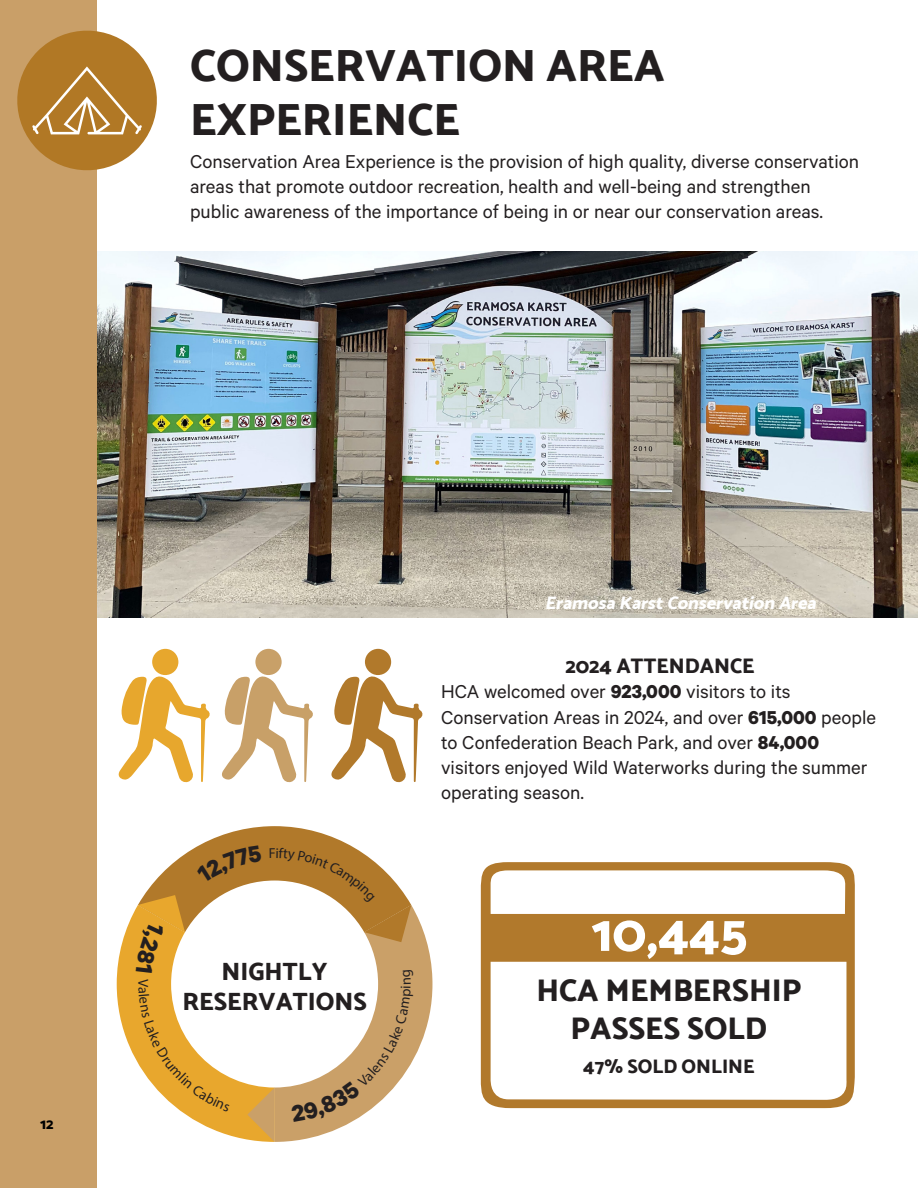
<style>
.page{position:relative;width:918px;height:1188px;background:#fff}
.page>*{position:absolute;margin:0;border:0;box-sizing:border-box;transform-origin:0 0}
.good_2023_title{font:800 45px "Catamaran";color:#231f20}
.t1{font:800 31.2px/37.5px "Catamaran";color:#231f20;text-align:center}
.t2{font:800 24.9px "Catamaran";color:#231f20}
.t3{font:21px/25.2px "Calibre";color:#231f20}
.t4{font:800 21px "Catamaran";color:#231f20}
.t5{font:800 19.5px "Catamaran";color:#231f20}
.t6{font:italic 800 18px "Catamaran";color:#fff}
.t7{font:800 15px "Catamaran";color:#000}
.s1{font-weight:700}
</style>
<div class="page">
<img style="left:97px;top:251px;width:821px;height:367px">
<div style="left:0;top:0;width:97px;height:1188px;background:#c99f68"></div>
<svg style="left:17px;top:30px;width:140px;height:141px"></svg>
<svg style="left:118px;top:676px;width:92px;height:107px"></svg>
<div style="left:152px;top:649px;width:26px;height:26px;background:#e7a72d;border-radius:50%"></div>
<svg style="left:222px;top:676px;width:91px;height:107px"></svg>
<div style="left:255px;top:649px;width:27px;height:26px;background:#c8a068;border-radius:50%"></div>
<svg style="left:331px;top:676px;width:92px;height:107px"></svg>
<div style="left:365px;top:649px;width:26px;height:26px;background:#b1792b;border-radius:50%"></div>
<svg style="left:481px;top:862px;width:374px;height:246px"></svg>
<svg style="left:592px;top:920px;width:154px;height:39px"></svg>
<svg style="left:117px;top:826px;width:315px;height:316px"></svg>
<p class="good_2023_title" style="left:190px;top:39px;width:476px">CONSERVATION AREA</p>
<p class="good_2023_title" style="left:190px;top:93px;width:271px">EXPERIENCE</p>
<p class="t3" style="left:190px;top:148px;width:671px">Conservation Area Experience is the provision of high quality, diverse conservation areas that promote outdoor recreation, health and well-being and strengthen public awareness of the importance of being in or near our conservation areas.</p>
<p class="t7" style="left:40px;top:1115px;width:15px">12</p>
<p class="t2" style="left:222px;top:957px;width:107px">NIGHTLY</p>
<p class="t2" style="left:182px;top:987px;width:186px">RESERVATIONS</p>
<p class="t6" style="left:545px;top:592px;width:278px">EramosaKarstConservation Area</p>
<p class="t4" style="left:565px;top:654px;width:191px">2024 ATTENDANCE</p>
<p class="t3" style="left:441px;top:679px;width:436px">HCA welcomed over <span class="s1">923,000</span> visitors to its Conservation Areas in 2024, and over <span class="s1">615,000</span> people to Confederation Beach Park, and over <span class="s1">84,000 </span>visitors enjoyed Wild Waterworks during the summer operating season.</p>
<p class="t1" style="left:536px;top:972px;width:267px">HCA MEMBERSHIP<br>PASSES SOLD</p>
<p class="t5" style="left:583px;top:1055px;width:173px">47% SOLD ONLINE</p>
</div>
